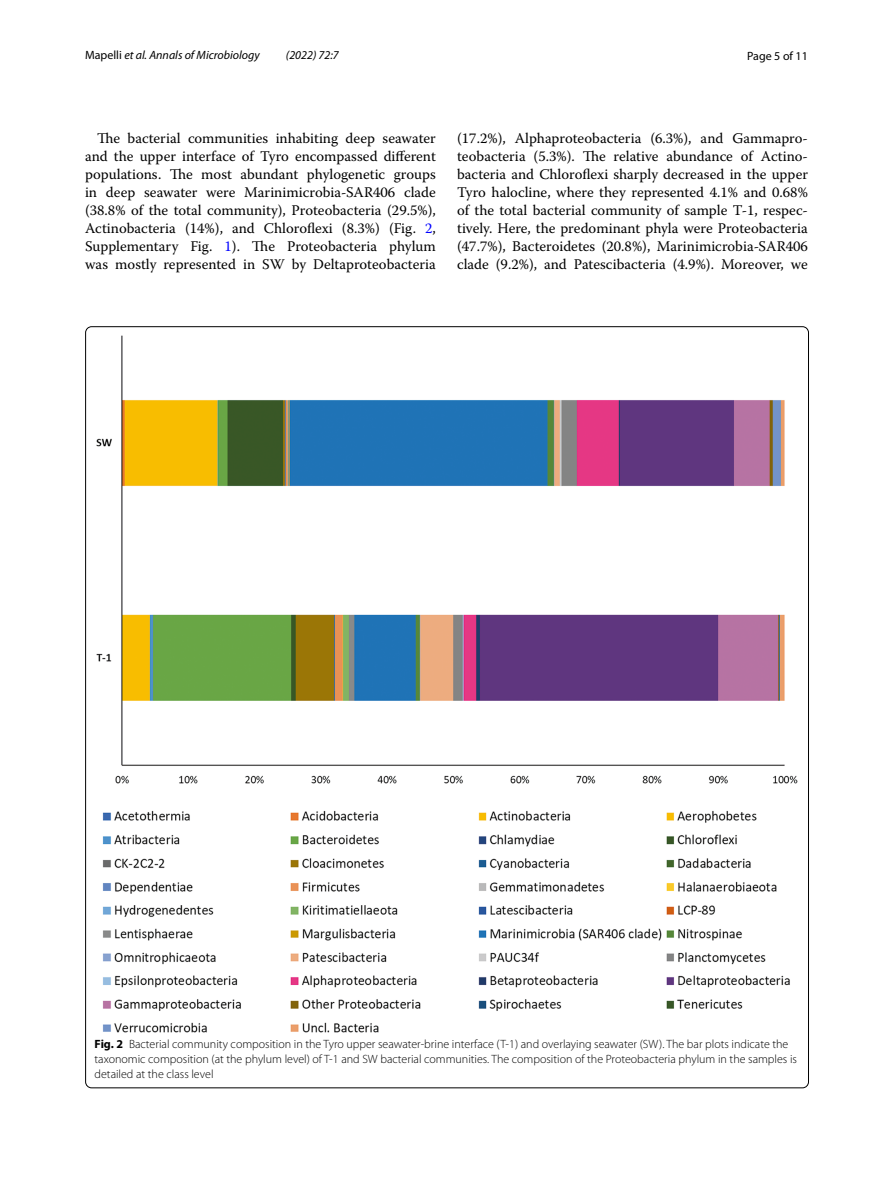
<style>
.page{position:relative;width:893px;height:1187px;background:#fff}
.page>*{position:absolute;margin:0;border:0;box-sizing:border-box;transform-origin:0 0}
.t1{font:14.7px/18px "Warnock Pro";color:#000;text-align:justify}
.t2{font:300 12px/15px "Myriad Pro";color:#000}
.t3{font:italic 12px "Myriad Pro";color:#000}
.t4{font:12px "Myriad Pro";color:#000}
.s1{font-style:normal}
.s2{color:#00f}
.s3{font-weight:700}
</style>
<div class="page">
<img style="left:97px;top:336px;width:700px;height:696px">
<p class="t3" style="left:85px;top:48px;width:176px"><span class="s1">Mapelli</span> et al. Annals of Microbiology</p>
<p class="t3" style="left:286px;top:48px;width:54px">(2022) 72:7</p>
<p class="t4" style="left:747px;top:48px;width:62px">Page 5 of 11</p>
<p class="t1" style="left:85px;top:128px;width:352px;text-indent:12px">The bacterial communities inhabiting deep seawater and the upper interface of Tyro encompassed different populations. The most abundant phylogenetic groups in deep seawater were Marinimicrobia-SAR406 clade (38.8% of the total community), Proteobacteria (29.5%), Actinobacteria (14%), and Chloroflexi (8.3%) (Fig. <span class="s2">2</span>, Supplementary Fig. <span class="s2">1</span>). The Proteobacteria phylum was mostly represented in SW by Deltaproteobacteria</p>
<p class="t1" style="left:457px;top:128px;width:352px">(17.2%), Alphaproteobacteria (6.3%), and Gammapro&shy;teobacteria (5.3%). The relative abundance of Actino&shy;bacteria and Chloroflexi sharply decreased in the upper Tyro halocline, where they represented 4.1% and 0.68% of the total bacterial community of sample T-1, respec&shy;tively. Here, the predominant phyla were Proteobacteria (47.7%), Bacteroidetes (20.8%), Marinimicrobia-SAR406 clade (9.2%), and Patescibacteria (4.9%). Moreover, we</p>
<p class="t2" style="left:95px;top:1036px;width:704px"><span class="s3">Fig. 2</span> Bacterial community composition in the Tyro upper seawater-brine interface (T-1) and overlaying seawater (SW). The bar plots indicate the taxonomic composition (at the phylum level) of T-1 and SW bacterial communities. The composition of the Proteobacteria phylum in the samples is detailed at the class level</p>
</div>
